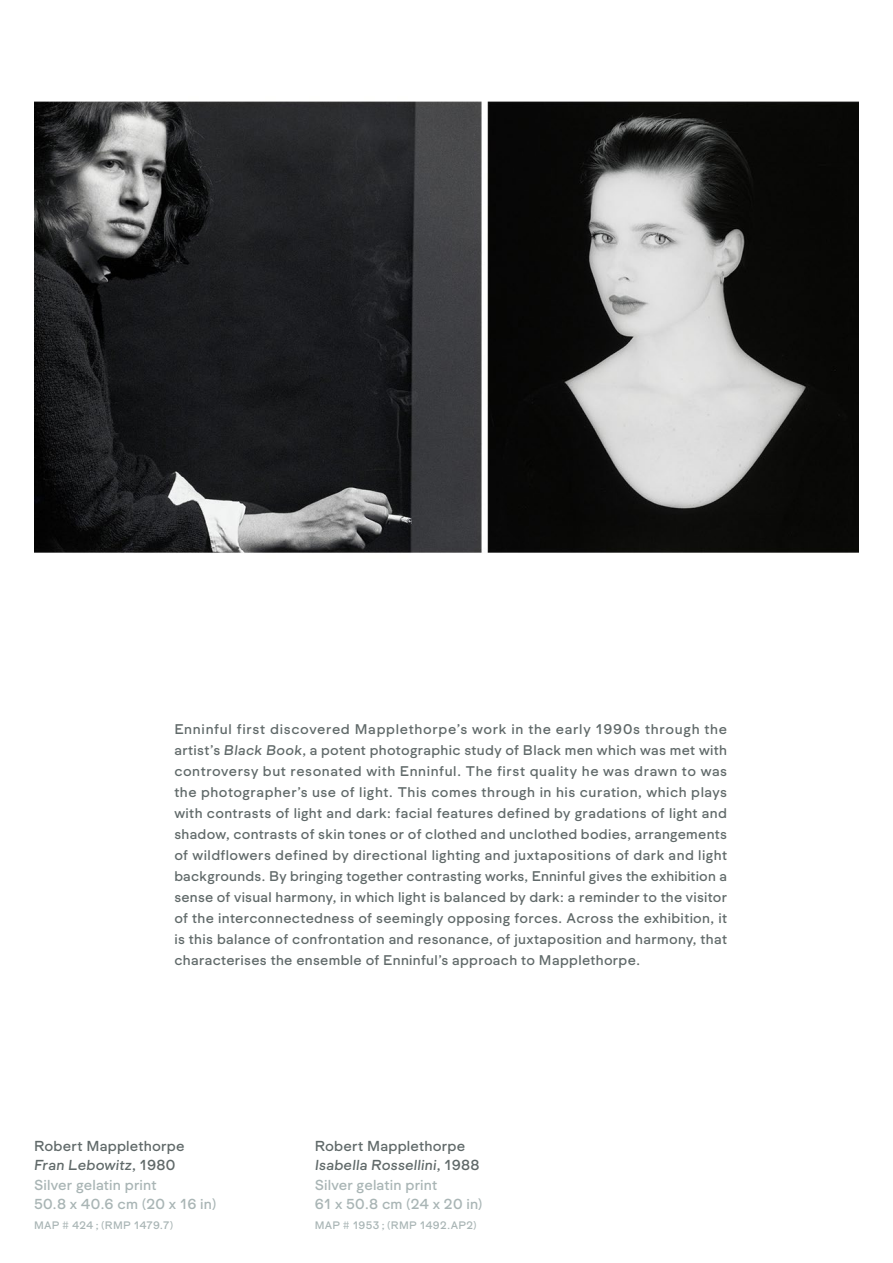
<style>
.page{position:relative;width:893px;height:1263px;background:#fff}
.page>*{position:absolute;margin:0;border:0;box-sizing:border-box;transform-origin:0 0}
.t1{font:15px/19.5px "Formale Grotesque N3";letter-spacing:.01em;color:#a9b5b5}
.t2{font:15px "Formale Grotesque N3 It";letter-spacing:.01em;color:#606969}
.t3{font:15px "Formale Grotesque N3";letter-spacing:.01em;color:#606969}
.t4{font:14.55px/21px "Formale Grotesque N3";letter-spacing:.02em;color:#606969;text-align:justify}
.t5{font:11.25px "Formale Grotesque N3";letter-spacing:.025em;color:#a9b5b5}
.s1{font-family:"Formale Grotesque N3 It"}
.s2{font-family:"Formale Grotesque N3"}
</style>
<div class="page">
<img style="left:34px;top:101px;width:825px;height:452px">
<p class="t4" style="left:174px;top:719px;width:554px">Enninful first discovered Mapplethorpe’s work in the early 1990s through the artist’s <span class="s1">Black Book</span>, a potent photographic study of Black men which was met with controversy but resonated with Enninful. The first quality he was drawn to was the photographer’s use of light. This comes through in his curation, which plays with contrasts of light and dark: facial features defined by gradations of light and shadow, contrasts of skin tones or of clothed and unclothed bodies, arrangements of wildflowers defined by directional lighting and juxtapositions of dark and light backgrounds. By bringing together contrasting works, Enninful gives the exhibition a sense of visual harmony, in which light is balanced by dark: a reminder to the visitor of the interconnectedness of seemingly opposing forces. Across the exhibition, it is this balance of confrontation and resonance, of juxtaposition and harmony, that characterises the ensemble of Enninful’s approach to Mapplethorpe.</p>
<p class="t3" style="left:34px;top:1137px;width:152px">Robert Mapplethorpe</p>
<p class="t2" style="left:34px;top:1157px;width:143px">Fran Lebowitz<span class="s2">, 1980</span></p>
<p class="t1" style="left:34px;top:1175px;width:184px">Silver gelatin print<br>50.8 x 40.6 cm (20 x 16 in)</p>
<p class="t5" style="left:34px;top:1219px;width:141px">MAP # 424 ; (RMP 1479.7)</p>
<p class="t3" style="left:315px;top:1137px;width:152px">Robert Mapplethorpe</p>
<p class="t2" style="left:315px;top:1157px;width:167px">Isabella Rossellini<span class="s2">, 1988</span></p>
<p class="t1" style="left:315px;top:1175px;width:169px">Silver gelatin print<br>61 x 50.8 cm (24 x 20 in)</p>
<p class="t5" style="left:315px;top:1219px;width:164px">MAP # 1953 ; (RMP 1492.AP2)</p>
</div>
